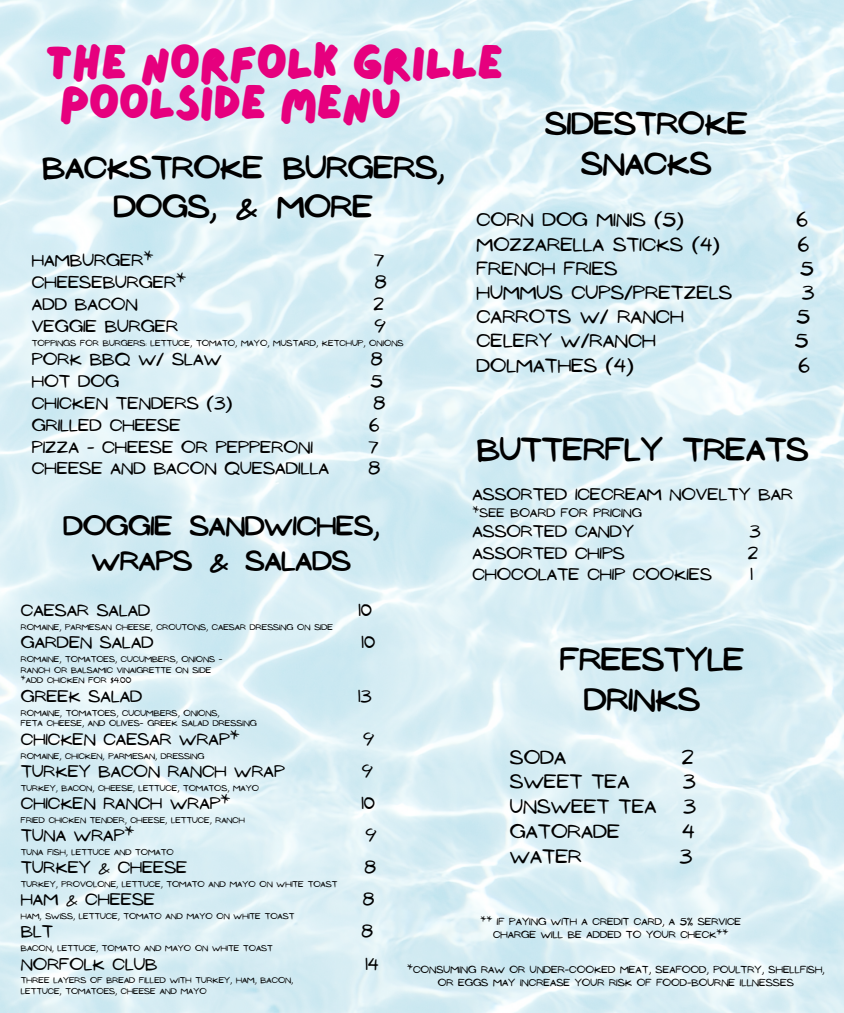
<style>
.page{position:relative;width:844px;height:1013px;background:#fff}
.page>*{position:absolute;margin:0;border:0;box-sizing:border-box;transform-origin:0 0}
.t1{font:46.25px "Lazydog";color:#e6007e}
.t2{font:28.5px/39.8px "NF Ananias Bold";color:#000}
.t3{font:28.27px/39.4px "NF Ananias Bold";color:#000;text-align:center}
.t4{font:28.25px/39.4px "NF Ananias Bold";color:#000;text-align:center}
.t5{font:24.77px/34.5px "NF Ananias Bold";color:#000;text-align:center}
.t6{font:17.77px "NF Ananias Regular";color:#000}
.t7{font:17.35px "NF Ananias Regular";color:#000}
.t8{font:15.7px "NF Ananias Regular";color:#000}
.t9{font:15.4px "NF Ananias Regular";color:#000}
.t10{font:11.32px "NF Ananias Regular";color:#000}
.t11{font:9.25px/12.9px "NF Ananias Regular";color:#000;text-align:center}
.t12{font:7.85px "NF Ananias Regular";color:#000}
.t13{font:7.8px "NF Ananias Regular";color:#000}
.t14{font:7.7px "NF Ananias Regular";color:#000}
</style>
<div class="page">
<p class="t1" style="left:45px;top:40px;width:458px">THE NORFOLK GRILLE</p>
<h2 class="t1" style="left:59px;top:80px;width:342px">POOLSIDE MENU</h2>
<h4 class="t3" style="left:42px;top:148px;width:403px">BACKSTROKE BURGERS,<br>DOGS, &amp; MORE</h4>
<h2 class="t8" style="left:32px;top:251px;width:123px">HAMBURGER*</h2>
<h2 class="t8" style="left:373px;top:251px;width:12px">7</h2>
<p class="t8" style="left:32px;top:273px;width:156px">CHEESEBURGER*</p>
<p class="t8" style="left:375px;top:273px;width:13px">8</p>
<p class="t8" style="left:32px;top:295px;width:108px">ADD BACON</p>
<p class="t8" style="left:373px;top:295px;width:12px">2</p>
<p class="t8" style="left:32px;top:317px;width:148px">VEGGIE BURGER</p>
<p class="t8" style="left:374px;top:317px;width:13px">9</p>
<p class="t12" style="left:32px;top:338px;width:373px">TOPPINGS FOR BURGERS: LETTUCE, TOMATO, MAYO, MUSTARD, KETCHUP, ONIONS</p>
<p class="t8" style="left:32px;top:350px;width:191px">PORK BBQ W/ SLAW</p>
<p class="t8" style="left:371px;top:350px;width:13px">8</p>
<p class="t8" style="left:32px;top:372px;width:89px">HOT DOG</p>
<p class="t8" style="left:370px;top:372px;width:14px">5</p>
<p class="t8" style="left:32px;top:394px;width:202px">CHICKEN TENDERS (3)</p>
<p class="t8" style="left:374px;top:394px;width:13px">8</p>
<p class="t8" style="left:32px;top:416px;width:150px">GRILLED CHEESE</p>
<p class="t8" style="left:369px;top:416px;width:12px">6</p>
<p class="t8" style="left:32px;top:438px;width:283px">PIZZA - CHEESE OR PEPPERONI</p>
<p class="t8" style="left:368px;top:438px;width:12px">7</p>
<p class="t8" style="left:32px;top:460px;width:299px">CHEESE AND BACON QUESADILLA</p>
<p class="t8" style="left:368px;top:460px;width:13px">8</p>
<p class="t5" style="left:64px;top:509px;width:317px">DOGGIE SANDWICHES,<br>WRAPS &amp; SALADS</p>
<h2 class="t9" style="left:21px;top:601px;width:131px">CAESAR SALAD</h2>
<h2 class="t9" style="left:358px;top:601px;width:15px">10</h2>
<h5 class="t14" style="left:21px;top:622px;width:314px">ROMAINE, PARMESAN CHEESE, CROUTONS, CAESAR DRESSING ON SIDE</h5>
<h3 class="t9" style="left:21px;top:634px;width:134px">GARDEN SALAD</h3>
<h3 class="t9" style="left:361px;top:634px;width:15px">10</h3>
<p class="t14" style="left:21px;top:654px;width:203px">ROMAINE, TOMATOES, CUCUMBERS, ONIONS -</p>
<p class="t14" style="left:21px;top:665px;width:192px">RANCH OR BALSAMIC VINAIGRETTE ON SIDE</p>
<p class="t14" style="left:21px;top:676px;width:112px">*ADD CHICKEN FOR $4.00</p>
<p class="t9" style="left:21px;top:687px;width:123px">GREEK SALAD</p>
<p class="t9" style="left:358px;top:687px;width:15px">13</p>
<p class="t13" style="left:21px;top:708px;width:200px">ROMAINE, TOMATOES, CUCUMBERS, ONIONS,</p>
<p class="t13" style="left:21px;top:719px;width:237px">FETA CHEESE, AND OLIVES- GREEK SALAD DRESSING</p>
<p class="t9" style="left:21px;top:730px;width:220px">CHICKEN CAESAR WRAP*</p>
<p class="t9" style="left:363px;top:730px;width:13px">9</p>
<p class="t14" style="left:21px;top:751px;width:185px">ROMAINE, CHICKEN, PARMESAN, DRESSING</p>
<p class="t9" style="left:21px;top:762px;width:265px">TURKEY BACON RANCH WRAP</p>
<p class="t9" style="left:362px;top:762px;width:13px">9</p>
<p class="t14" style="left:21px;top:783px;width:240px">TURKEY, BACON, CHEESE, LETTUCE, TOMATOS, MAYO</p>
<p class="t9" style="left:21px;top:794px;width:211px">CHICKEN RANCH WRAP*</p>
<p class="t9" style="left:361px;top:794px;width:15px">10</p>
<p class="t14" style="left:21px;top:815px;width:225px">FRIED CHICKEN TENDER, CHEESE, LETTUCE, RANCH</p>
<p class="t9" style="left:21px;top:826px;width:115px">TUNA WRAP*</p>
<p class="t9" style="left:365px;top:826px;width:13px">9</p>
<p class="t14" style="left:21px;top:847px;width:154px">TUNA FISH, LETTUCE AND TOMATO</p>
<p class="t9" style="left:21px;top:859px;width:168px">TURKEY &amp; CHEESE</p>
<p class="t9" style="left:364px;top:859px;width:13px">8</p>
<p class="t14" style="left:21px;top:879px;width:318px">TURKEY, PROVOLONE, LETTUCE, TOMATO AND MAYO ON WHITE TOAST</p>
<p class="t9" style="left:21px;top:891px;width:136px">HAM &amp; CHEESE</p>
<p class="t9" style="left:363px;top:891px;width:13px">8</p>
<p class="t14" style="left:21px;top:911px;width:275px">HAM, SWISS, LETTUCE, TOMATO AND MAYO ON WHITE TOAST</p>
<p class="t9" style="left:21px;top:923px;width:34px">BLT</p>
<p class="t9" style="left:361px;top:923px;width:13px">8</p>
<p class="t14" style="left:21px;top:944px;width:253px">BACON, LETTUCE, TOMATO AND MAYO ON WHITE TOAST</p>
<p class="t9" style="left:21px;top:955px;width:138px">NORFOLK CLUB</p>
<p class="t9" style="left:365px;top:955px;width:15px">14</p>
<p class="t14" style="left:21px;top:976px;width:274px">THREE LAYERS OF BREAD FILLED WITH TURKEY, HAM, BACON,</p>
<p class="t14" style="left:21px;top:986px;width:187px">LETTUCE, TOMATOES, CHEESE AND MAYO</p>
<p class="t4" style="left:545px;top:105px;width:204px">SIDESTROKE<br>SNACKS</p>
<p class="t7" style="left:476px;top:210px;width:208px">CORN DOG MINIS (5)</p>
<p class="t7" style="left:796px;top:210px;width:13px">6</p>
<p class="t7" style="left:476px;top:234px;width:245px">MOZZARELLA STICKS (4)</p>
<p class="t7" style="left:798px;top:234px;width:13px">6</p>
<p class="t7" style="left:476px;top:259px;width:143px">FRENCH FRIES</p>
<p class="t7" style="left:800px;top:259px;width:15px">5</p>
<p class="t7" style="left:476px;top:283px;width:257px">HUMMUS CUPS/PRETZELS</p>
<p class="t7" style="left:802px;top:283px;width:14px">3</p>
<p class="t7" style="left:476px;top:307px;width:209px">CARROTS W/ RANCH</p>
<p class="t7" style="left:796px;top:307px;width:15px">5</p>
<p class="t7" style="left:476px;top:331px;width:181px">CELERY W/RANCH</p>
<p class="t7" style="left:794px;top:331px;width:15px">5</p>
<p class="t7" style="left:476px;top:355px;width:158px">DOLMATHES (4)</p>
<p class="t7" style="left:798px;top:355px;width:13px">6</p>
<h4 class="t2" style="left:477px;top:430px;width:333px">BUTTERFLY TREATS</h4>
<h6 class="t9" style="left:472px;top:485px;width:322px">ASSORTED ICECREAM NOVELTY BAR</h6>
<h6 class="t10" style="left:472px;top:506px;width:171px">*SEE BOARD FOR PRICING</h6>
<h6 class="t9" style="left:472px;top:523px;width:163px">ASSORTED CANDY</h6>
<h6 class="t9" style="left:749px;top:523px;width:13px">3</h6>
<h6 class="t9" style="left:472px;top:544px;width:154px">ASSORTED CHIPS</h6>
<h6 class="t9" style="left:748px;top:544px;width:12px">2</h6>
<h6 class="t9" style="left:472px;top:565px;width:241px">CHOCOLATE CHIP COOKIES</h6>
<h6 class="t9" style="left:750px;top:565px;width:4px">1</h6>
<p class="t2" style="left:584px;top:640px;width:161px;text-indent:-24px">FREESTYLE<br>DRINKS</p>
<h2 class="t6" style="left:510px;top:747px;width:58px">SODA</h2>
<h2 class="t6" style="left:682px;top:747px;width:13px">2</h2>
<h2 class="t6" style="left:510px;top:771px;width:121px">SWEET TEA</h2>
<h2 class="t6" style="left:683px;top:771px;width:15px">3</h2>
<h2 class="t6" style="left:510px;top:796px;width:148px">UNSWEET TEA</h2>
<h2 class="t6" style="left:683px;top:796px;width:15px">3</h2>
<h2 class="t6" style="left:510px;top:821px;width:112px">GATORADE</h2>
<h2 class="t6" style="left:682px;top:821px;width:14px">4</h2>
<h2 class="t6" style="left:510px;top:846px;width:73px">WATER</h2>
<h2 class="t6" style="left:679px;top:846px;width:15px">3</h2>
<p class="t11" style="left:480px;top:915px;width:262px">** IF PAYING WITH A CREDIT CARD, A 5% SERVICE<br>CHARGE WILL BE ADDED TO YOUR CHECK**</p>
<h6 class="t11" style="left:407px;top:962px;width:419px">*CONSUMING RAW OR UNDER-COOKED MEAT, SEAFOOD, POULTRY, SHELLFISH,<br>OR EGGS MAY INCREASE YOUR RISK OF FOOD-BOURNE ILLNESSES</h6>
</div>
